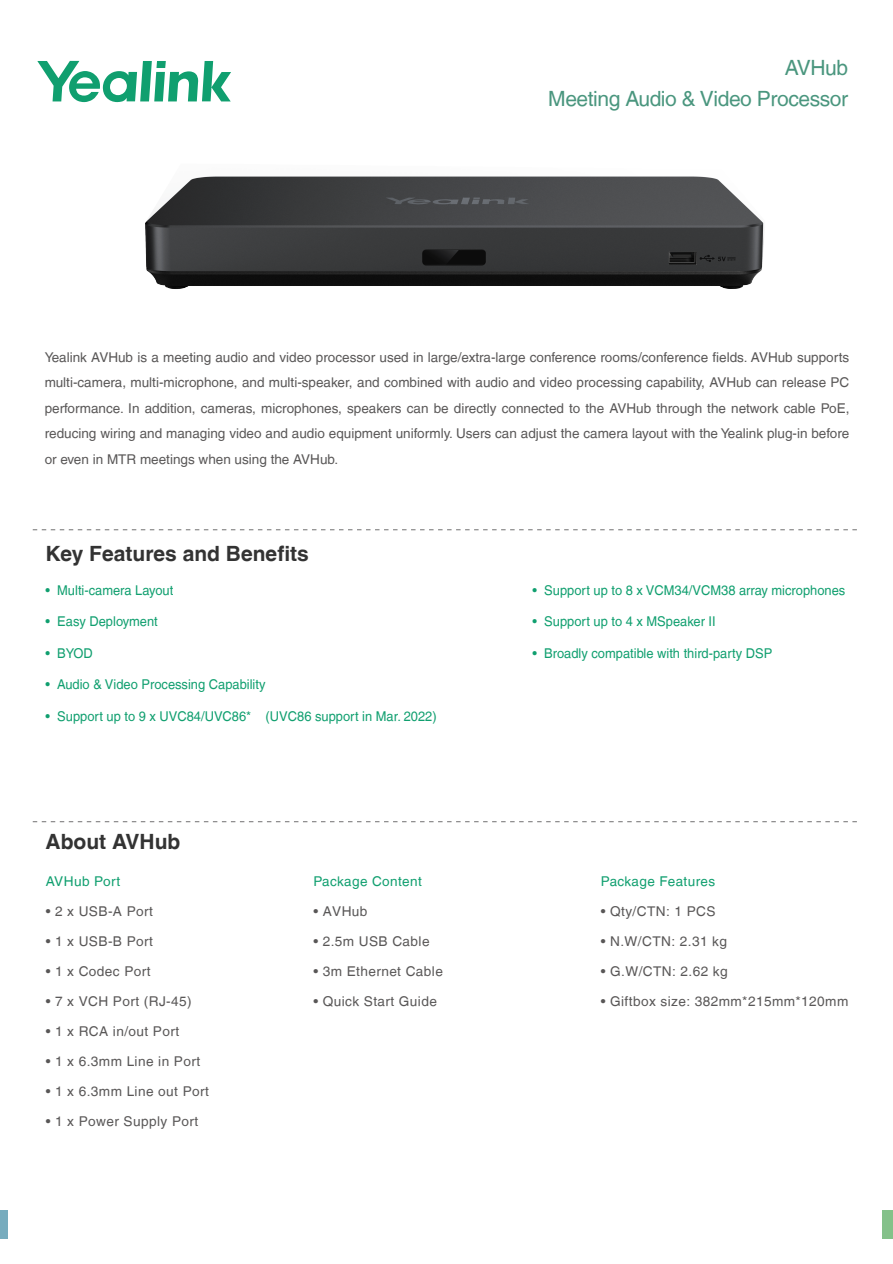
<style>
.page{position:relative;width:893px;height:1264px;background:#fff}
.page>*{position:absolute;margin:0;border:0;box-sizing:border-box;transform-origin:0 0}
.t1{font:21px/30.6px "Helvetica LT";letter-spacing:-.02em;color:#4a967e;text-align:right}
.t2{font:700 21px "Helvetica LT";color:#333}
.t3{font:13.5px/25.5px "Helvetica LT";letter-spacing:.03em;color:#595757;text-align:justify}
.t4{font:13.5px "Helvetica LT";color:#109f6f;scale:.95 1}
.t5{font:13.5px "Helvetica LT";letter-spacing:.03em;color:#109f6f}
</style>
<div class="page">
<img style="left:69px;top:60px;width:749px;height:471px">
<svg style="left:37px;top:61px;width:194px;height:41px"></svg>
<svg style="left:0;top:1210px;width:892px;height:27px"></svg>
<svg style="left:32px;top:821px;width:824px;height:1px"></svg>
<svg style="left:32px;top:529px;width:824px;height:1px"></svg>
<div style="left:9px;top:1192px;width:873px;height:57px;background:#fff"></div>
<h1 class="t1" style="left:548px;top:52px;width:301px">AVHub<br>Meeting Audio &amp; Video Processor</h1>
<p class="t3" style="left:45px;top:344px;width:806px">Yealink AVHub is a meeting audio and video processor used in large/extra-large conference rooms/conference fields. AVHub supports multi-camera, multi-microphone, and multi-speaker, and combined with audio and video processing capability, AVHub can release PC performance. In addition, cameras, microphones, speakers can be directly connected to the AVHub through the network cable PoE, reducing wiring and managing video and audio equipment uniformly. Users can adjust the camera layout with the Yealink plug-in before or even in MTR meetings when using the AVHub.</p>
<h1 class="t2" style="left:46px;top:540px;width:265px">Key Features and Benefits</h1>
<p class="t4" style="left:46px;top:582px;width:136px">• Multi-camera Layout</p>
<p class="t4" style="left:46px;top:613px;width:120px">• Easy Deployment</p>
<p class="t4" style="left:46px;top:645px;width:51px">• BYOD</p>
<p class="t4" style="left:46px;top:676px;width:233px">• Audio &amp; Video Processing Capability</p>
<p class="t4" style="left:46px;top:708px;width:413px">• Support up to 9 x UVC84/UVC86* (UVC86 support in Mar. 2022)</p>
<h1 class="t2" style="left:46px;top:828px;width:136px">About AVHub</h1>
<p class="t5" style="left:46px;top:873px;width:76px">AVHub Port</p>
<p class="t3" style="left:46px;top:898px;width:109px">• 2 x USB-A Port</p>
<p class="t3" style="left:46px;top:928px;width:109px">• 1 x USB-B Port</p>
<p class="t3" style="left:46px;top:958px;width:106px">• 1 x Codec Port</p>
<p class="t3" style="left:46px;top:988px;width:147px">• 7 x VCH Port (RJ-45)</p>
<p class="t3" style="left:46px;top:1018px;width:135px">• 1 x RCA in/out Port</p>
<p class="t3" style="left:46px;top:1048px;width:156px">• 1 x 6.3mm Line in Port</p>
<p class="t3" style="left:46px;top:1078px;width:165px">• 1 x 6.3mm Line out Port</p>
<p class="t3" style="left:46px;top:1108px;width:154px">• 1 x Power Supply Port</p>
<p class="t5" style="left:313px;top:873px;width:110px">Package Content</p>
<p class="t3" style="left:313px;top:898px;width:56px">• AVHub</p>
<p class="t3" style="left:313px;top:928px;width:118px">• 2.5m USB Cable</p>
<p class="t3" style="left:313px;top:958px;width:131px">• 3m Ethernet Cable</p>
<p class="t3" style="left:313px;top:988px;width:125px">• Quick Start Guide</p>
<p class="t4" style="left:532px;top:582px;width:331px">• Support up to 8 x VCM34/VCM38 array microphones</p>
<p class="t4" style="left:532px;top:613px;width:194px">• Support up to 4 x MSpeaker II</p>
<p class="t4" style="left:532px;top:645px;width:254px">• Broadly compatible with third-party DSP</p>
<p class="t5" style="left:600px;top:873px;width:116px">Package Features</p>
<p class="t3" style="left:600px;top:898px;width:116px">• Qty/CTN: 1 PCS</p>
<p class="t3" style="left:600px;top:928px;width:128px">• N.W/CTN: 2.31 kg</p>
<p class="t3" style="left:600px;top:958px;width:128px">• G.W/CTN: 2.62 kg</p>
<p class="t3" style="left:600px;top:988px;width:249px">• Giftbox size: 382mm*215mm*120mm</p>
</div>
